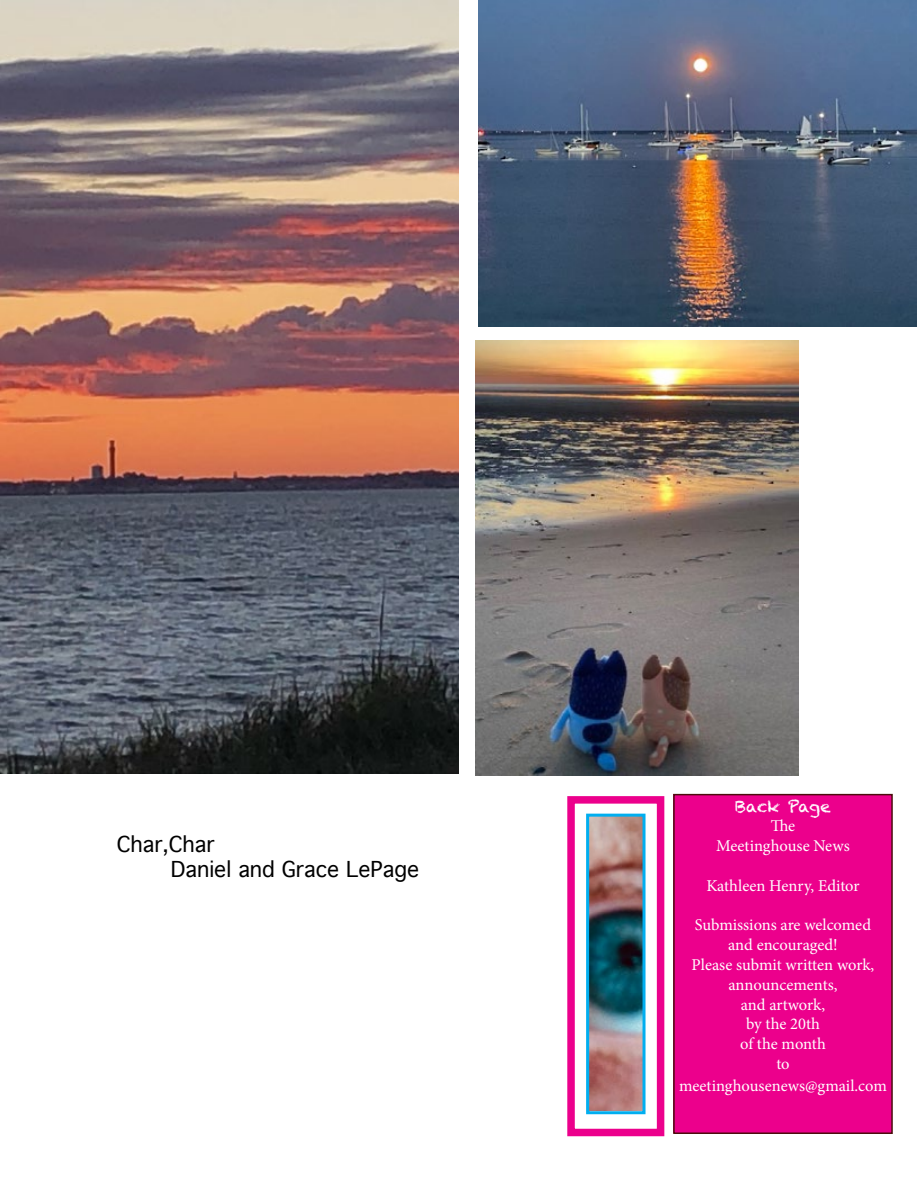
<style>
.page{position:relative;width:918px;height:1188px;background:#fff}
.page>*{position:absolute;margin:0;border:0;box-sizing:border-box;transform-origin:0 0}
.t1{font:21px/25.2px "Geneva";color:#000}
.t2{font:16.5px/19.8px "Minion Pro";letter-spacing:-.005em;color:#fff;text-align:center}
.t3{font:16.5px "Chalkduster";letter-spacing:-.035em;color:#fff}
</style>
<div class="page">
<div style="left:674px;top:795px;width:218px;height:338px;background:#ec008c"></div>
<div style="left:673px;top:794px;width:220px;height:340px;border:2px solid #4c0d0d"></div>
<div style="left:567px;top:796px;width:97px;height:340px;border:8px solid #ec008c"></div>
<img style="left:590px;top:818px;width:52px;height:292px">
<div style="left:586px;top:814px;width:60px;height:300px;border:3px solid #00aeef"></div>
<img style="left:478px;top:0;width:439px;height:327px">
<img style="left:476px;top:340px;width:323px;height:436px">
<img style="left:0;top:0;width:459px;height:774px">
<p class="t1" style="left:171px;top:832px;width:250px;text-indent:-54px">Char,Char<br>Daniel and Grace LePage</p>
<p class="t3" style="left:735px;top:796px;width:97px">Back Page</p>
<p class="t2" style="left:716px;top:816px;width:135px">The<br>Meetinghouse News</p>
<p class="t2" style="left:706px;top:876px;width:155px">Kathleen Henry, Editor</p>
<p class="t2" style="left:692px;top:915px;width:184px">Submissions are welcomed and encouraged!<br>Please submit written work, announcements,<br>and artwork,<br>by the 20th<br>of the month<br>to</p>
<p class="t2" style="left:679px;top:1075px;width:210px">meetinghousenews@gmail.com</p>
</div>
